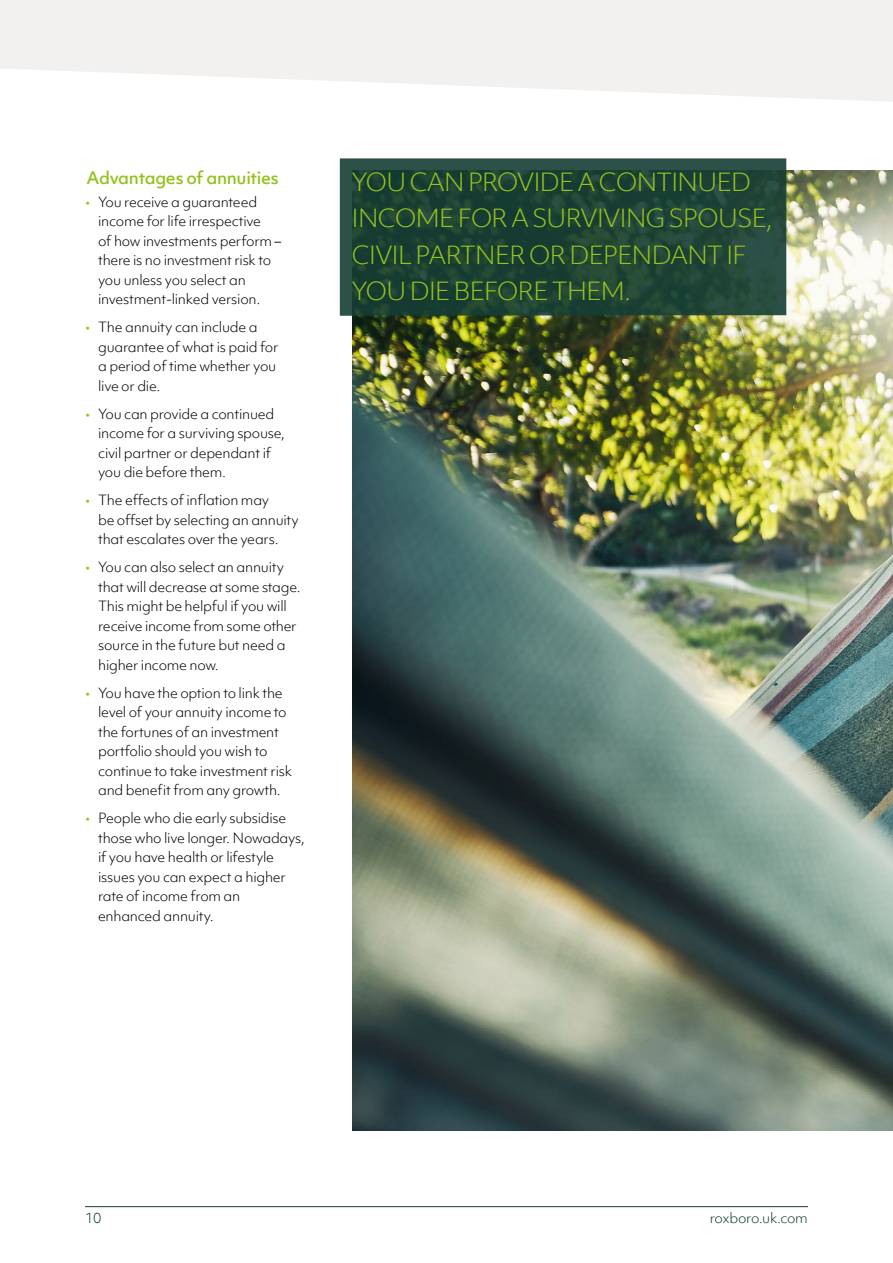
<style>
.page{position:relative;width:893px;height:1263px;background:#fff}
.page>*{position:absolute;margin:0;border:0;box-sizing:border-box;transform-origin:0 0}
.t1{font:300 24px/36px "Objektiv Mk 1";letter-spacing:-.05em;color:#95c11f}
.t2{font:500 16.5px "Objektiv Mk 1";letter-spacing:-.02em;color:#95c11f}
.t3{font:300 13.5px/19.5px "Objektiv Mk 1";letter-spacing:-.02em;color:#000}
.t4{font:300 13.5px "Objektiv Mk 1";letter-spacing:-.02em;color:#153e35}
.s1{color:#95c11f}
</style>
<div class="page">
<svg style="left:0;top:0;width:893px;height:102px;fill:#f3f1ef"></svg>
<hr style="left:85px;top:1206px;width:723px;height:1px;background:#153e35">
<img style="left:353px;top:170px;width:540px;height:960px">
<svg style="left:340px;top:158px;width:446px;height:158px;background:#1f4537"></svg>
<p class="t2" style="left:86px;top:166px;width:194px">Advantages of annuities</p>
<p class="t3" style="left:98px;top:192px;width:185px;text-indent:-13px"><span class="s1">•</span> You receive a guaranteed income for life irrespective<br>of how investments perform – there is no investment risk to you unless you select an investment-linked version.</p>
<p class="t3" style="left:98px;top:317px;width:182px;text-indent:-13px"><span class="s1">•</span> The annuity can include a guarantee of what is paid for a period of time whether you live or die.</p>
<p class="t3" style="left:98px;top:404px;width:189px;text-indent:-13px"><span class="s1">•</span> You can provide a continued income for a surviving spouse, civil partner or dependant if you die before them.</p>
<p class="t3" style="left:98px;top:490px;width:202px;text-indent:-13px"><span class="s1">•</span> The effects of inflation may<br>be offset by selecting an annuity that escalates over the years.</p>
<p class="t3" style="left:98px;top:557px;width:204px;text-indent:-13px"><span class="s1">•</span> You can also select an annuity that will decrease at some stage.<br>This might be helpful if you will receive income from some other source in the future but need a higher income now.</p>
<p class="t3" style="left:98px;top:683px;width:196px;text-indent:-13px"><span class="s1">•</span> You have the option to link the level of your annuity income to the fortunes of an investment portfolio should you wish to continue to take investment risk and benefit from any growth.</p>
<p class="t3" style="left:98px;top:808px;width:208px;text-indent:-13px"><span class="s1">•</span> People who die early subsidise those who live longer. Nowadays, if you have health or lifestyle issues you can expect a higher rate of income from an enhanced annuity.</p>
<h1 class="t1" style="left:351px;top:164px;width:423px">YOU CAN PROVIDE A CONTINUED<br>INCOME FOR A SURVIVING SPOUSE,<br>CIVIL PARTNER OR DEPENDANT IF<br>YOU DIE BEFORE THEM.</h1>
<p class="t4" style="left:85px;top:1208px;width:18px">10</p>
<p class="t4" style="left:710px;top:1208px;width:100px">roxboro.uk.com</p>
</div>
